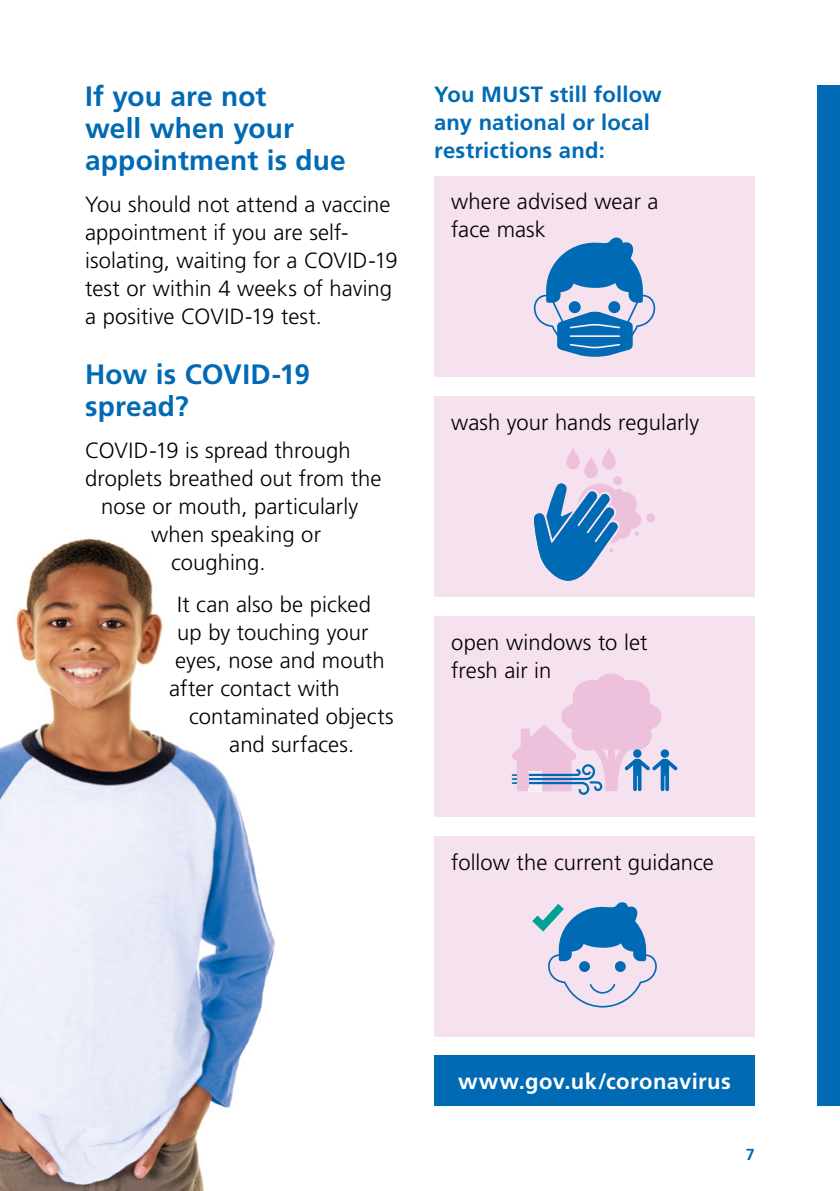
<style>
.page{position:relative;width:840px;height:1191px;background:#fff}
.page>*{position:absolute;margin:0;border:0;box-sizing:border-box;transform-origin:0 0}
.Header_H1{font:700 28px/32px "Frutiger LT Pro";letter-spacing:.005em;color:#006ab4}
.Body_Copy{font:300 22px/28px "Frutiger LT Pro";letter-spacing:.005em;color:#000}
.Body_Copy-2{font:700 22px/28px "Frutiger LT Pro";letter-spacing:.01em;color:#006ab4}
.Body_Copy-3{font:700 22px "Frutiger LT Pro";letter-spacing:.02em;color:#fff}
.t1{font:700 16px "Frutiger LT Pro";color:#006ab4}
</style>
<div class="page">
<img style="left:0;top:538px;width:275px;height:653px">
<div style="left:434px;top:176px;width:320px;height:201px;background:#f6e1ef"></div>
<div style="left:434px;top:396px;width:320px;height:201px;background:#f6e1ef"></div>
<div style="left:434px;top:616px;width:320px;height:201px;background:#f6e1ef"></div>
<div style="left:434px;top:836px;width:320px;height:201px;background:#f6e1ef"></div>
<div style="left:434px;top:1055px;width:320px;height:51px;background:#006ab4"></div>
<div style="left:816px;top:85px;width:23px;height:1021px;background:#006ab4"></div>
<svg style="left:533px;top:237px;width:122px;height:120px"></svg>
<svg style="left:602px;top:447px;width:13px;height:22px"></svg>
<svg style="left:584px;top:456px;width:13px;height:22px"></svg>
<svg style="left:566px;top:447px;width:13px;height:22px"></svg>
<div style="left:645px;top:513px;width:9px;height:9px;background:#edc1dc;border-radius:50%"></div>
<svg style="left:534px;top:483px;width:107px;height:97px"></svg>
<div style="left:612px;top:476px;width:9px;height:9px;background:#edc1dc;border-radius:50%"></div>
<svg style="left:511px;top:673px;width:166px;height:122px"></svg>
<div style="left:516px;top:772px;width:12px;height:16px;background:#edc1dc"></div>
<svg style="left:532px;top:902px;width:125px;height:106px"></svg>
<p class="Header_H1" style="left:85px;top:80px;width:262px">If you are not<br>well when your appointment is due</p>
<p class="Body_Copy" style="left:85px;top:191px;width:314px">You should not attend a vaccine appointment if you are self&shy;isolating, waiting for a COVID-19 test or within 4 weeks of having a positive COVID-19 test.</p>
<p class="Header_H1" style="left:85px;top:358px;width:226px">How is COVID-19 spread?</p>
<p class="Body_Copy" style="left:85px;top:437px;width:267px">COVID-19 is spread through</p>
<p class="Body_Copy" style="left:85px;top:465px;width:298px">droplets breathed out from the</p>
<p class="Body_Copy" style="left:101px;top:493px;width:258px">nose or mouth, particularly</p>
<p class="Body_Copy" style="left:151px;top:521px;width:171px">when speaking or</p>
<p class="Body_Copy" style="left:171px;top:549px;width:96px">coughing.</p>
<p class="Body_Copy" style="left:177px;top:591px;width:195px">It can also be picked</p>
<p class="Body_Copy" style="left:177px;top:619px;width:192px">up by touching your</p>
<p class="Body_Copy" style="left:175px;top:647px;width:211px">eyes, nose and mouth</p>
<p class="Body_Copy" style="left:169px;top:675px;width:172px">after contact with</p>
<p class="Body_Copy" style="left:189px;top:703px;width:206px">contaminated objects</p>
<p class="Body_Copy" style="left:229px;top:731px;width:126px">and surfaces.</p>
<p class="Body_Copy-2" style="left:434px;top:80px;width:229px">You MUST still follow any national or local restrictions and:</p>
<p class="Body_Copy" style="left:451px;top:188px;width:209px">where advised wear a face mask</p>
<p class="Body_Copy" style="left:451px;top:408px;width:249px">wash your hands regularly</p>
<p class="Body_Copy" style="left:451px;top:628px;width:198px">open windows to let fresh air in</p>
<p class="Body_Copy" style="left:451px;top:848px;width:264px">follow the current guidance</p>
<p class="Body_Copy-3" style="left:458px;top:1068px;width:274px">www.gov.uk/coronavirus</p>
<p class="t1" style="left:745px;top:1145px;width:10px">7</p>
</div>
